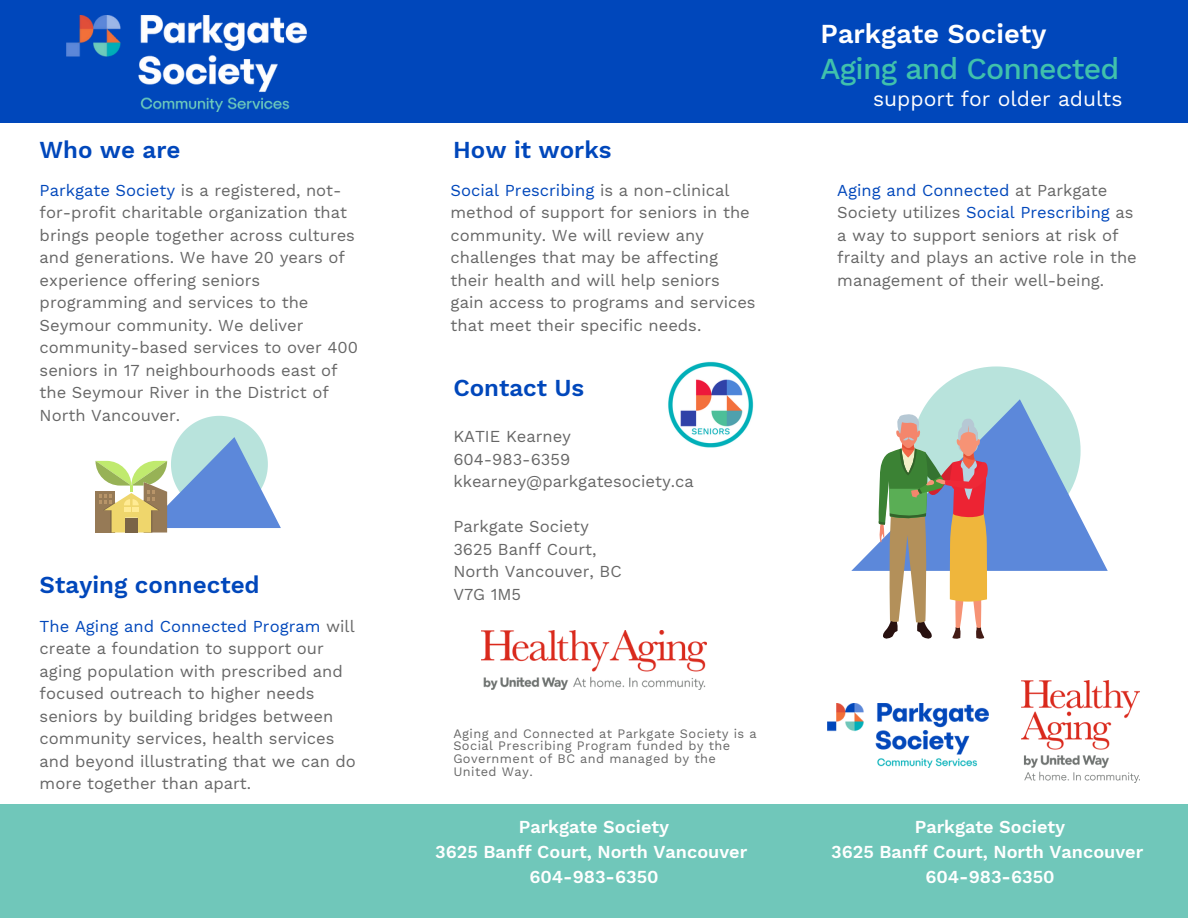
<style>
.page{position:relative;width:1188px;height:918px;background:#fff}
.page>*{position:absolute;margin:0;border:0;box-sizing:border-box;transform-origin:0 0}
.t1{font:500 30px "Work Sans";letter-spacing:-.025em;color:#40c1ac}
.t2{font:600 27px "Work Sans";color:#fff}
.t3{font:600 24px "Work Sans";color:#0047bb}
.t4{font:21px "Work Sans";color:#fff}
.t5{font:600 18px "Work Sans";color:#fff}
.t6{font:16.5px/22.5px "Work Sans";color:#666}
.t7{font:12.75px/12.8px "Work Sans";letter-spacing:.035em;color:#666}
.s1{color:#0047bb}
</style>
<div class="page">
<img style="left:1021px;top:681px;width:119px;height:102px">
<div style="left:0;top:805px;width:1188px;height:113px;background:#70c7ba"></div>
<div style="left:0;top:0;width:1188px;height:123px;background:#0047bb"></div>
<svg style="left:851px;top:519px;width:256px;height:52px"></svg>
<img style="left:482px;top:631px;width:225px;height:58px">
<svg style="left:96px;top:416px;width:185px;height:117px"></svg>
<svg style="left:878px;top:366px;width:203px;height:273px"></svg>
<img style="left:827px;top:703px;width:161px;height:65px">
<img style="left:668px;top:361px;width:86px;height:87px">
<img style="left:66px;top:16px;width:241px;height:95px">
<p class="t3" style="left:40px;top:136px;width:142px">Who we are</p>
<p class="t6" style="left:40px;top:179px;width:320px"><span class="s1">Parkgate Society</span> is a registered, not&shy;for-profit charitable organization that brings people together across cultures and generations. We have 20 years of experience offering seniors programming and services to the Seymour community. We deliver community-based services to over 400 seniors in 17 neighbourhoods east of the Seymour River in the District of North Vancouver.</p>
<p class="t3" style="left:40px;top:571px;width:222px">Staying connected</p>
<p class="t6" style="left:40px;top:615px;width:318px"><span class="s1">The Aging and Connected Program</span> will create a foundation to support our aging population with prescribed and focused outreach to higher needs seniors by building bridges between community services, health services and beyond illustrating that we can do more together than apart.</p>
<p class="t3" style="left:453px;top:136px;width:160px">How it works</p>
<p class="t6" style="left:451px;top:179px;width:307px"><span class="s1">Social Prescribing</span> is a non-clinical method of support for seniors in the community. We will review any challenges that may be affecting their health and will help seniors gain access to programs and services that meet their specific needs.</p>
<p class="t3" style="left:453px;top:374px;width:132px">Contact Us</p>
<p class="t6" style="left:453px;top:425px;width:119px">KATIE Kearney</p>
<p class="t6" style="left:453px;top:448px;width:119px">604-983-6359</p>
<p class="t6" style="left:453px;top:470px;width:242px">kkearney@parkgatesociety.ca</p>
<p class="t6" style="left:453px;top:515px;width:137px">Parkgate Society</p>
<p class="t6" style="left:453px;top:538px;width:145px">3625 Banff Court,</p>
<p class="t6" style="left:453px;top:560px;width:170px">North Vancouver, BC</p>
<p class="t6" style="left:453px;top:583px;width:69px">V7G 1M5</p>
<p class="t7" style="left:453px;top:727px;width:305px">Aging and Connected at Parkgate Society is a<br>Social Prescribing Program funded by the<br>Government of BC and managed by the<br>United Way.</p>
<p class="t5" style="left:519px;top:816px;width:152px">Parkgate Society</p>
<p class="t5" style="left:435px;top:841px;width:314px">3625 Banff Court, North Vancouver</p>
<p class="t5" style="left:529px;top:866px;width:131px">604-983-6350</p>
<p class="t2" style="left:821px;top:18px;width:227px">Parkgate Society</p>
<p class="t1" style="left:821px;top:51px;width:300px">Aging and Connected</p>
<p class="t4" style="left:873px;top:86px;width:251px">support for older adults</p>
<p class="t6" style="left:837px;top:179px;width:301px"><span class="s1">Aging and Connected</span> at Parkgate Society utilizes <span class="s1">Social Prescribing</span> as a way to support seniors at risk of frailty and plays an active role in the management of their well-being.</p>
<p class="t5" style="left:915px;top:816px;width:152px">Parkgate Society</p>
<p class="t5" style="left:831px;top:841px;width:314px">3625 Banff Court, North Vancouver</p>
<p class="t5" style="left:925px;top:866px;width:131px">604-983-6350</p>
</div>
